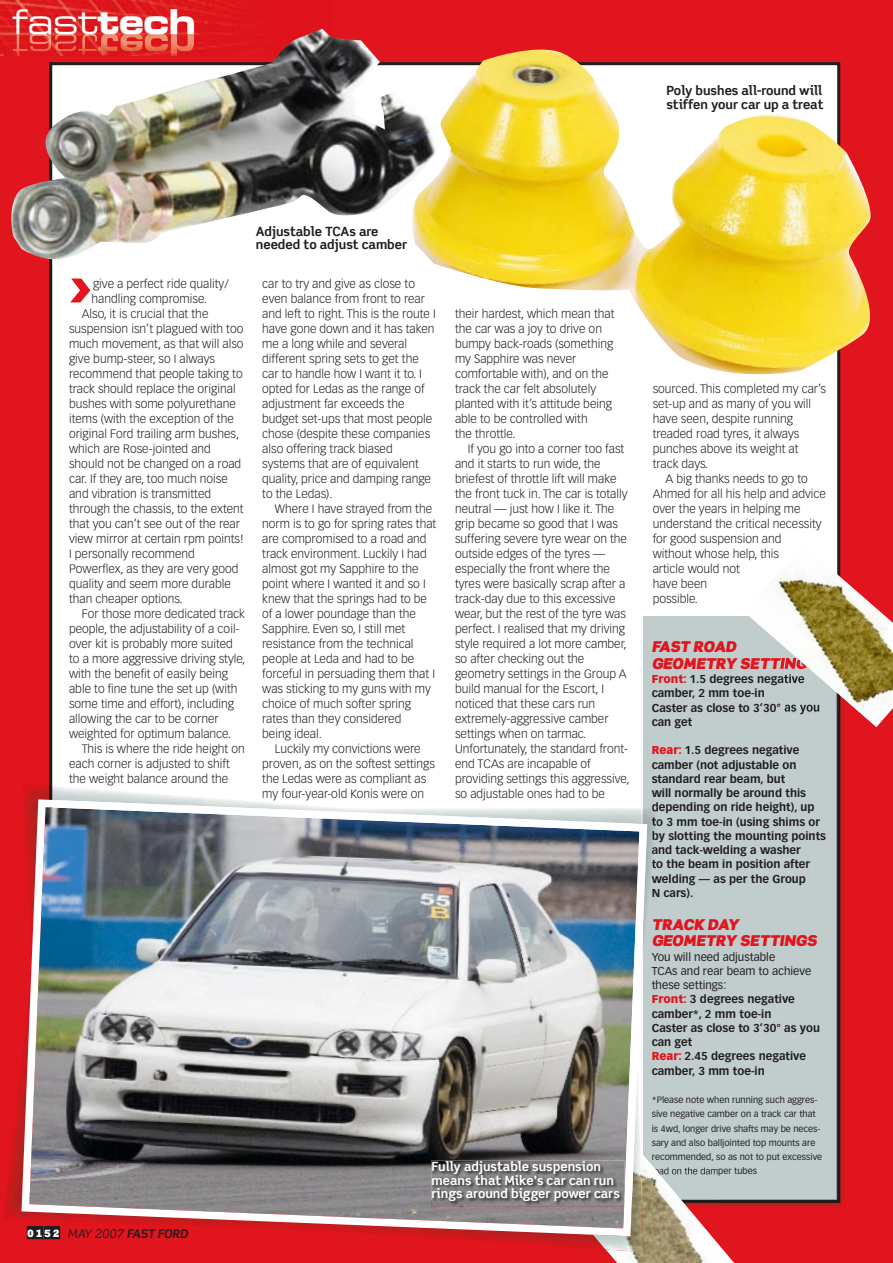
<style>
.page{position:relative;width:893px;height:1263px;background:#fff}
.page>*{position:absolute;margin:0;border:0;box-sizing:border-box;transform-origin:0 0}
.t1{font:34.2px "Eurostile Extended Two";color:#fff}
.t2{font:italic 900 15px/16.5px "Scene Alt";color:#e1151d}
.t3{font:700 12.75px/13.5px "Scene Alt";color:#201d1f}
.t4{font:700 12.75px/13.5px "Scene Alt";color:#fff}
.t5{font:300 12px/15px "Vectora LH";color:#201d1f}
.t6{font:italic 700 12px "Scene";letter-spacing:-.015em;color:#201d1f}
.t7{font:700 11.25px/14.2px "Vectora LH";color:#201d1f}
.t8{font:9px/14.2px "Vectora LH";color:#201d1f}
.s1{font-family:"Eurostile Bold Extended Two"}
.s2{font-family:"Scene Alt";font-weight:900;font-style:normal;font-size:10.05px;color:#fff}
.s3{font-weight:400}
.s4{font-family:"Scene Alt";font-weight:400}
.s5{font-family:"Scene"}
.s6{font-weight:900;color:#e1151d}
</style>
<div class="page">
<div style="left:0;top:0;width:893px;height:57px;background:#e1151d"></div>
<img style="left:0;top:0;width:231px;height:56px">
<div style="left:0;top:57px;width:893px;height:1206px;background:#e1151d"></div>
<div style="left:49px;top:261px;width:791px;height:525px;background:#fff"></div>
<img style="left:734px;top:727px;width:110px;height:480px">
<img style="left:734px;top:727px;width:105px;height:474px">
<div style="left:643px;top:617px;width:193px;height:582px;background:#c1cdcd"></div>
<img style="left:608px;top:1160px;width:126px;height:103px">
<img style="left:744px;top:544px;width:149px;height:183px">
<img style="left:404px;top:49px;width:467px;height:335px">
<img style="left:6px;top:784px;width:67px;height:435px">
<img style="left:47px;top:1236px;width:546px;height:11px">
<img style="left:52px;top:786px;width:590px;height:13px">
<svg style="left:49px;top:786px;width:3px;height:13px"></svg>
<img style="left:647px;top:809px;width:5px;height:87px">
<svg style="left:652px;top:808px;width:6px;height:59px"></svg>
<img style="left:593px;top:1236px;width:50px;height:16px">
<img style="left:22px;top:799px;width:625px;height:437px">
<img style="left:431px;top:1160px;width:194px;height:46px">
<svg style="left:624px;top:1191px;width:1px;height:15px"></svg>
<svg style="left:70px;top:279px;width:20px;height:23px"></svg>
<img style="left:9px;top:29px;width:437px;height:232px">
<svg style="left:27px;top:1227px;width:33px;height:12px"></svg>
<h1 class="t1" style="left:12px;top:-2px;width:186px">fast<span class="s1">tech</span></h1>
<p class="t3" style="left:666px;top:84px;width:159px">Poly bushes all-round will stiffen your car up a treat</p>
<p class="t5" style="left:93px;top:276px;width:137px">give a perfect ride quality/</p>
<p class="t5" style="left:91px;top:291px;width:117px">handling compromise.</p>
<p class="t5" style="left:82px;top:306px;width:128px">Also, it is crucial that the</p>
<p class="t5" style="left:69px;top:321px;width:176px">suspension isn’t plagued with too</p>
<p class="t5" style="left:69px;top:336px;width:176px">much movement, as that will also</p>
<p class="t5" style="left:69px;top:351px;width:148px">give bump-steer, so I always</p>
<p class="t5" style="left:69px;top:366px;width:175px">recommend that people taking to</p>
<p class="t5" style="left:69px;top:381px;width:168px">track should replace the original</p>
<p class="t5" style="left:69px;top:396px;width:168px">bushes with some polyurethane</p>
<p class="t5" style="left:69px;top:411px;width:166px">items (with the exception of the</p>
<p class="t5" style="left:69px;top:426px;width:172px">original Ford trailing arm bushes,</p>
<p class="t5" style="left:69px;top:441px;width:143px">which are Rose-jointed and</p>
<p class="t5" style="left:69px;top:456px;width:174px">should not be changed on a road</p>
<p class="t5" style="left:69px;top:471px;width:160px">car. If they are, too much noise</p>
<p class="t5" style="left:69px;top:486px;width:144px">and vibration is transmitted</p>
<p class="t5" style="left:69px;top:501px;width:176px">through the chassis, to the extent</p>
<p class="t5" style="left:69px;top:516px;width:172px">that you can’t see out of the rear</p>
<p class="t5" style="left:69px;top:531px;width:176px">view mirror at certain rpm points!</p>
<p class="t5" style="left:69px;top:546px;width:127px">I personally recommend</p>
<p class="t5" style="left:69px;top:561px;width:171px">Powerflex, as they are very good</p>
<p class="t5" style="left:69px;top:576px;width:163px">quality and seem more durable</p>
<p class="t5" style="left:69px;top:591px;width:115px">than cheaper options.</p>
<p class="t5" style="left:82px;top:606px;width:165px">For those more dedicated track</p>
<p class="t5" style="left:69px;top:621px;width:172px">people, the adjustability of a coil-</p>
<p class="t5" style="left:69px;top:636px;width:165px">over kit is probably more suited</p>
<p class="t5" style="left:69px;top:651px;width:178px">to a more aggressive driving style,</p>
<p class="t5" style="left:69px;top:666px;width:160px">with the benefit of easily being</p>
<p class="t5" style="left:69px;top:681px;width:170px">able to fine tune the set up (with</p>
<p class="t5" style="left:69px;top:696px;width:166px">some time and effort), including</p>
<p class="t5" style="left:69px;top:711px;width:151px">allowing the car to be corner</p>
<p class="t5" style="left:69px;top:726px;width:164px">weighted for optimum balance.</p>
<p class="t5" style="left:82px;top:741px;width:164px">This is where the ride height on</p>
<p class="t5" style="left:69px;top:756px;width:162px">each corner is adjusted to shift</p>
<p class="t5" style="left:69px;top:771px;width:161px">the weight balance around the</p>
<p class="t3" style="left:256px;top:224px;width:153px">Adjustable TCAs are needed to adjust camber</p>
<p class="t5" style="left:262px;top:276px;width:175px">car to try and give as close to even balance from front to rear and left to right. This is the route I have gone down and it has taken me a long while and several different spring sets to get the car to handle how I want it to. I opted for Ledas as the range of adjustment far exceeds the budget set-ups that most people chose (despite these companies also offering track biased systems that are of equivalent quality, price and damping range to the Ledas).</p>
<p class="t5" style="left:262px;top:501px;width:176px;text-indent:13px">Where I have strayed from the norm is to go for spring rates that are compromised to a road and track environment. Luckily I had almost got my Sapphire to the point where I wanted it and so I knew that the springs had to be of a lower poundage than the<br>Sapphire. Even so, I still met resistance from the technical people at Leda and had to be forceful in persuading them that I was sticking to my guns with my choice of much softer spring rates than they considered<br>being ideal.</p>
<p class="t5" style="left:262px;top:741px;width:174px;text-indent:13px">Luckily my convictions were proven, as on the softest settings the Ledas were as compliant as my four-year-old Konis were on</p>
<p class="t5" style="left:455px;top:306px;width:161px">their hardest, which mean that the car was a joy to drive on bumpy back-roads (something my Sapphire was never comfortable with), and on the track the car felt absolutely planted with it’s attitude being able to be controlled with<br>the throttle.</p>
<p class="t5" style="left:455px;top:441px;width:176px;text-indent:13px">If you go into a corner too fast and it starts to run wide, the briefest of throttle lift will make the front tuck in. The car is totally neutral — just how I like it. The grip became so good that I was suffering severe tyre wear on the outside edges of the tyres — especially the front where the tyres were basically scrap after a track-day due to this excessive wear, but the rest of the tyre was perfect. I realised that my driving style required a lot more camber, so after checking out the geometry settings in the Group A build manual for the Escort, I noticed that these cars run extremely-aggressive camber settings when on tarmac.<br>Unfortunately, the standard front&shy;end TCAs are incapable of providing settings this aggressive, so adjustable ones had to be</p>
<p class="t6" style="left:27px;top:1226px;width:162px"><span class="s2">0 1 5 2</span> <span class="s3">MAY</span> <span class="s4">2007</span> FAST FORD</p>
<p class="t4" style="left:432px;top:1160px;width:190px">Fully adjustable suspension means that Mike’s car can run rings around bigger power cars</p>
<p class="t5" style="left:653px;top:381px;width:175px">sourced. This completed my car’s</p>
<p class="t5" style="left:653px;top:396px;width:160px">set-up and as many of you will</p>
<p class="t5" style="left:653px;top:411px;width:142px">have seen, despite running</p>
<p class="t5" style="left:653px;top:426px;width:148px">treaded road tyres, it always</p>
<p class="t5" style="left:653px;top:441px;width:147px">punches above its weight at</p>
<p class="t5" style="left:653px;top:456px;width:57px">track days.</p>
<p class="t5" style="left:665px;top:471px;width:144px">A big thanks needs to go to</p>
<p class="t5" style="left:653px;top:486px;width:175px">Ahmed for all his help and advice</p>
<p class="t5" style="left:653px;top:501px;width:149px">over the years in helping me</p>
<p class="t5" style="left:653px;top:516px;width:170px">understand the critical necessity</p>
<p class="t5" style="left:653px;top:531px;width:130px">for good suspension and</p>
<p class="t5" style="left:653px;top:546px;width:128px">without whose help, this</p>
<p class="t5" style="left:653px;top:561px;width:89px">article would not</p>
<p class="t5" style="left:653px;top:576px;width:56px">have been</p>
<p class="t5" style="left:653px;top:591px;width:47px">possible.</p>
<p class="t2" style="left:652px;top:638px;width:166px">FAST ROAD<br>GEOMETRY SETT<span class="s5">I</span>NGS</p>
<p class="t7" style="left:652px;top:672px;width:170px"><span class="s6">Front:</span> 1.5 degrees negative camber, 2 mm toe-in<br>Caster as close to 3’30° as you can get</p>
<p class="t7" style="left:652px;top:743px;width:176px"><span class="s6">Rear:</span> 1.5 degrees negative camber (not adjustable on standard rear beam, but<br>will normally be around this depending on ride height), up to 3 mm toe-in (using shims or by slotting the mounting points and tack-welding a washer<br>to the beam in position after welding — as per the Group<br>N cars).</p>
<p class="t2" style="left:652px;top:916px;width:166px">TRACK DAY<br>GEOMETRY SETT<span class="s5">I</span>NGS</p>
<p class="t7" style="left:652px;top:949px;width:170px"><span class="s3">You will need adjustable<br>TCAs and rear beam to achieve these settings:<br></span><span class="s6">Front:</span> 3 degrees negative camber*, 2 mm toe-in<br>Caster as close to 3’30° as you can get<br><span class="s6">Rear:</span> 2.45 degrees negative camber, 3 mm toe-in</p>
<p class="t8" style="left:652px;top:1093px;width:172px">*Please note when running such aggres&shy;sive negative camber on a track car that is 4wd, longer drive shafts may be neces&shy;sary and also balljointed top mounts are recommended, so as not to put excessive</p>
</div>
